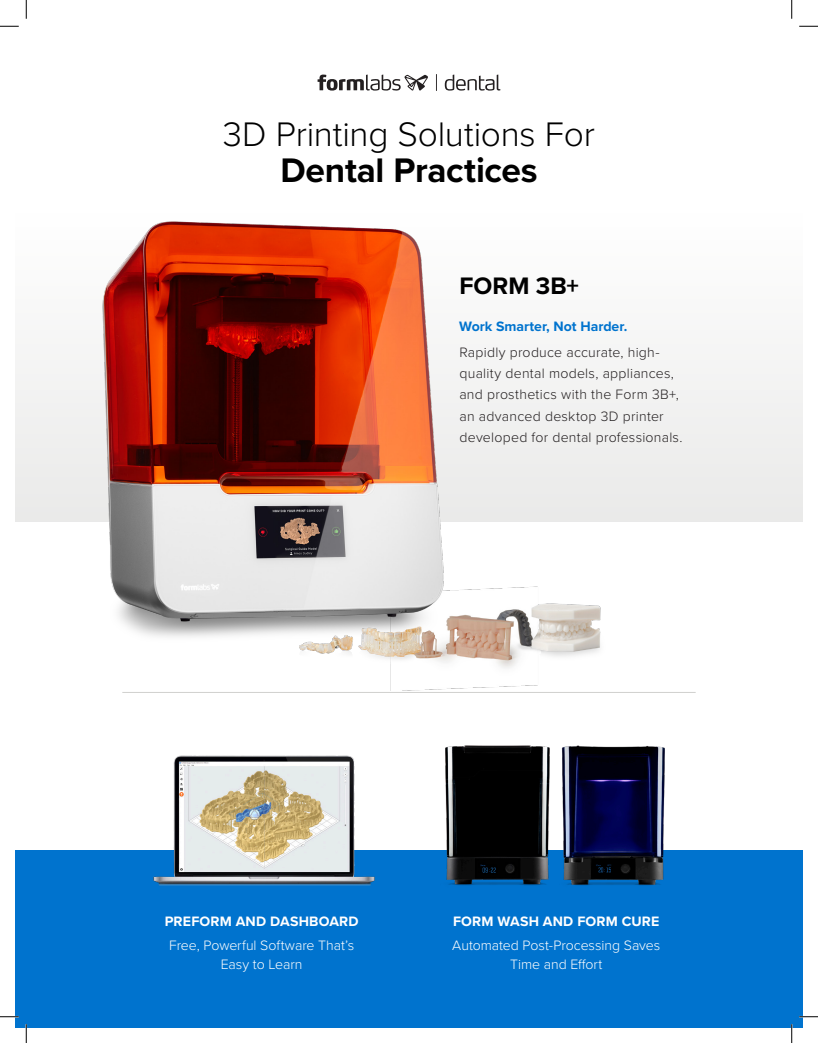
<style>
.page{position:relative;width:818px;height:1043px;background:#fff}
.page>*{position:absolute;margin:0;border:0;box-sizing:border-box;transform-origin:0 0}
.t1{font:300 35.25px/36.5px "Proxima Nova";letter-spacing:-.01em;color:#000;text-align:center}
.t2{font:700 24.75px "Proxima Nova";color:#000}
.Paragraph_Style_3{font:300 14.12px/21.1px "Proxima Nova";letter-spacing:.015em;color:#231f20}
.Paragraph_Style_3-2{font:300 14.12px/18.9px "Proxima Nova";letter-spacing:-.005em;color:#fff;text-align:center}
.t3{font:700 14.12px "Proxima Nova";letter-spacing:.015em;color:#fff}
.t4{font:700 14.12px "Proxima Nova";color:#0073ce}
.s1{font-weight:700}
</style>
<div class="page">
<div style="left:15px;top:143px;width:787px;height:378px;background:linear-gradient(to bottom,#fff,#eaeae9)"></div>
<div style="left:15px;top:850px;width:787px;height:177px;background:#0073ce"></div>
<img style="left:445px;top:745px;width:220px;height:141px">
<img style="left:153px;top:755px;width:222px;height:131px">
<hr style="left:122px;top:692px;width:573px;height:1px;background:#d0d0ce">
<img style="left:78px;top:211px;width:542px;height:479px">
<svg style="left:317px;top:74px;width:111px;height:17px"></svg>
<svg style="left:445px;top:74px;width:55px;height:17px"></svg>
<svg style="left:436px;top:74px;width:1px;height:17px"></svg>
<svg style="left:0;top:25px;width:19px;height:2px"></svg>
<svg style="left:799px;top:25px;width:19px;height:2px"></svg>
<svg style="left:0;top:1015px;width:19px;height:2px"></svg>
<svg style="left:799px;top:1015px;width:19px;height:2px"></svg>
<svg style="left:25px;top:0;width:2px;height:19px"></svg>
<svg style="left:25px;top:1024px;width:2px;height:18px"></svg>
<svg style="left:791px;top:0;width:1px;height:19px"></svg>
<svg style="left:790px;top:1024px;width:2px;height:18px"></svg>
<p class="t1" style="left:223px;top:114px;width:373px">3D Printing Solutions For<br><span class="s1">Dental Practices</span></p>
<p class="t2" style="left:459px;top:267px;width:121px">FORM 3B+</p>
<p class="t4" style="left:459px;top:315px;width:169px">Work Smarter, Not Harder.</p>
<p class="Paragraph_Style_3" style="left:459px;top:341px;width:224px">Rapidly produce accurate, high&shy;quality dental models, appliances, and prosthetics with the Form 3B+, an advanced desktop 3D printer developed for dental professionals.</p>
<p class="t3" style="left:165px;top:910px;width:195px">PREFORM AND DASHBOARD</p>
<p class="Paragraph_Style_3-2" style="left:169px;top:935px;width:187px">Free, Powerful Software That’s<br>Easy to Learn</p>
<p class="t3" style="left:453px;top:910px;width:208px">FORM WASH AND FORM CURE</p>
<p class="Paragraph_Style_3-2" style="left:452px;top:935px;width:209px">Automated Post-Processing Saves<br>Time and Effort</p>
</div>
